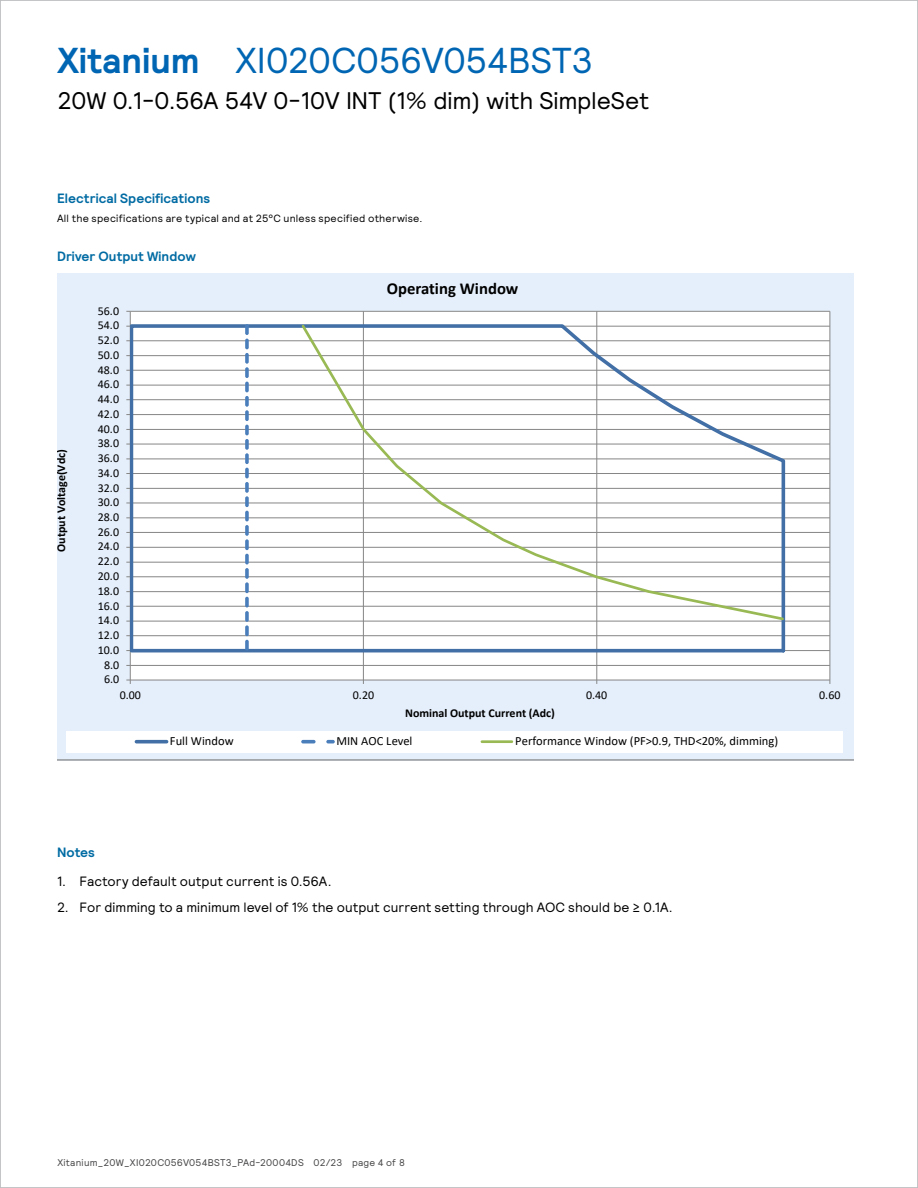
<style>
.page{position:relative;width:918px;height:1188px;background:#fff}
.page>*{position:absolute;margin:0;border:0;box-sizing:border-box;transform-origin:0 0}
.t1{font:36px "Signify Relative";letter-spacing:-.01em;color:#0066b3}
.t2{font:24px "Signify Relative";letter-spacing:-.005em;color:#000}
.t3{font:700 16.65px "Calibri";color:#000}
.t4{font:13.5px "Signify Relative";color:#000}
.t5{font:700 13.5px "Signify Relative";letter-spacing:.005em;color:#006ba3}
.t6{font:12.45px "Calibri";color:#000}
.t7{font:12px "Calibri";letter-spacing:-.005em;color:#000}
.t8{font:700 12px "Calibri";color:#000}
.t9{font:10.5px "Signify Relative";letter-spacing:.025em;color:#000}
.t10{font:9.75px "Signify Relative";letter-spacing:.025em;color:#464547}
.s1{font-weight:700}
</style>
<div class="page">
<svg style="left:57px;top:273px;width:797px;height:487px"></svg>
<h1 class="t1" style="left:57px;top:37px;width:537px"><span class="s1">Xitanium</span> XI020C056V054BST3</h1>
<h2 class="t2" style="left:57px;top:85px;width:593px">20W 0.1-0.56A 54V 0-10V INT (1% dim) with SimpleSet</h2>
<p class="t5" style="left:57px;top:189px;width:155px">Electrical Specifications</p>
<p class="t9" style="left:57px;top:212px;width:367px">All the specifications are typical and at 25°C unless specified otherwise.</p>
<p class="t5" style="left:57px;top:248px;width:140px">Driver Output Window</p>
<p class="t8" style="left:53px;top:552px;width:104px;rotate:-90deg">Output Voltage(Vdc)</p>
<p class="t7" style="left:98px;top:302px;width:23px">56.0</p>
<p class="t7" style="left:98px;top:317px;width:23px">54.0</p>
<p class="t7" style="left:98px;top:332px;width:23px">52.0</p>
<p class="t7" style="left:98px;top:347px;width:23px">50.0</p>
<p class="t7" style="left:98px;top:361px;width:23px">48.0</p>
<p class="t7" style="left:98px;top:376px;width:23px">46.0</p>
<p class="t7" style="left:98px;top:391px;width:23px">44.0</p>
<p class="t7" style="left:98px;top:405px;width:23px">42.0</p>
<p class="t7" style="left:98px;top:420px;width:23px">40.0</p>
<p class="t7" style="left:98px;top:435px;width:23px">38.0</p>
<p class="t7" style="left:98px;top:450px;width:23px">36.0</p>
<p class="t7" style="left:98px;top:464px;width:23px">34.0</p>
<p class="t7" style="left:98px;top:479px;width:23px">32.0</p>
<p class="t7" style="left:98px;top:494px;width:23px">30.0</p>
<p class="t7" style="left:98px;top:509px;width:23px">28.0</p>
<p class="t7" style="left:98px;top:524px;width:23px">26.0</p>
<p class="t7" style="left:98px;top:538px;width:23px">24.0</p>
<p class="t7" style="left:98px;top:553px;width:23px">22.0</p>
<p class="t7" style="left:98px;top:568px;width:23px">20.0</p>
<p class="t7" style="left:98px;top:582px;width:23px">18.0</p>
<p class="t7" style="left:98px;top:597px;width:23px">16.0</p>
<p class="t7" style="left:98px;top:612px;width:23px">14.0</p>
<p class="t7" style="left:98px;top:627px;width:23px">12.0</p>
<p class="t7" style="left:98px;top:641px;width:23px">10.0</p>
<p class="t7" style="left:104px;top:656px;width:17px">8.0</p>
<p class="t7" style="left:104px;top:671px;width:17px">6.0</p>
<h3 class="t3" style="left:387px;top:276px;width:133px">Operating Window</h3>
<p class="t7" style="left:120px;top:687px;width:23px">0.00</p>
<p class="t7" style="left:353px;top:687px;width:23px">0.20</p>
<p class="t7" style="left:586px;top:687px;width:23px">0.40</p>
<p class="t7" style="left:819px;top:687px;width:23px">0.60</p>
<p class="t8" style="left:405px;top:705px;width:151px">Nominal Output Current (Adc)</p>
<p class="t6" style="left:170px;top:732px;width:65px">Full Window</p>
<p class="t6" style="left:336px;top:732px;width:78px">MIN AOC Level</p>
<p class="t6" style="left:515px;top:732px;width:264px">Performance Window (PF&gt;0.9, THD&lt;20%, dimming)</p>
<p class="t5" style="left:57px;top:843px;width:40px">Notes</p>
<p class="t4" style="left:57px;top:872px;width:276px">1. Factory default output current is 0.56A.</p>
<p class="t4" style="left:57px;top:899px;width:617px">2. For dimming to a minimum level of 1% the output current setting through AOC should be ≥ 0.1A.</p>
<p class="t10" style="left:57px;top:1156px;width:349px">Xitanium_20W_XI020C056V054BST3_PAd-20004DS 02/23 page 4 of 8</p>
</div>
